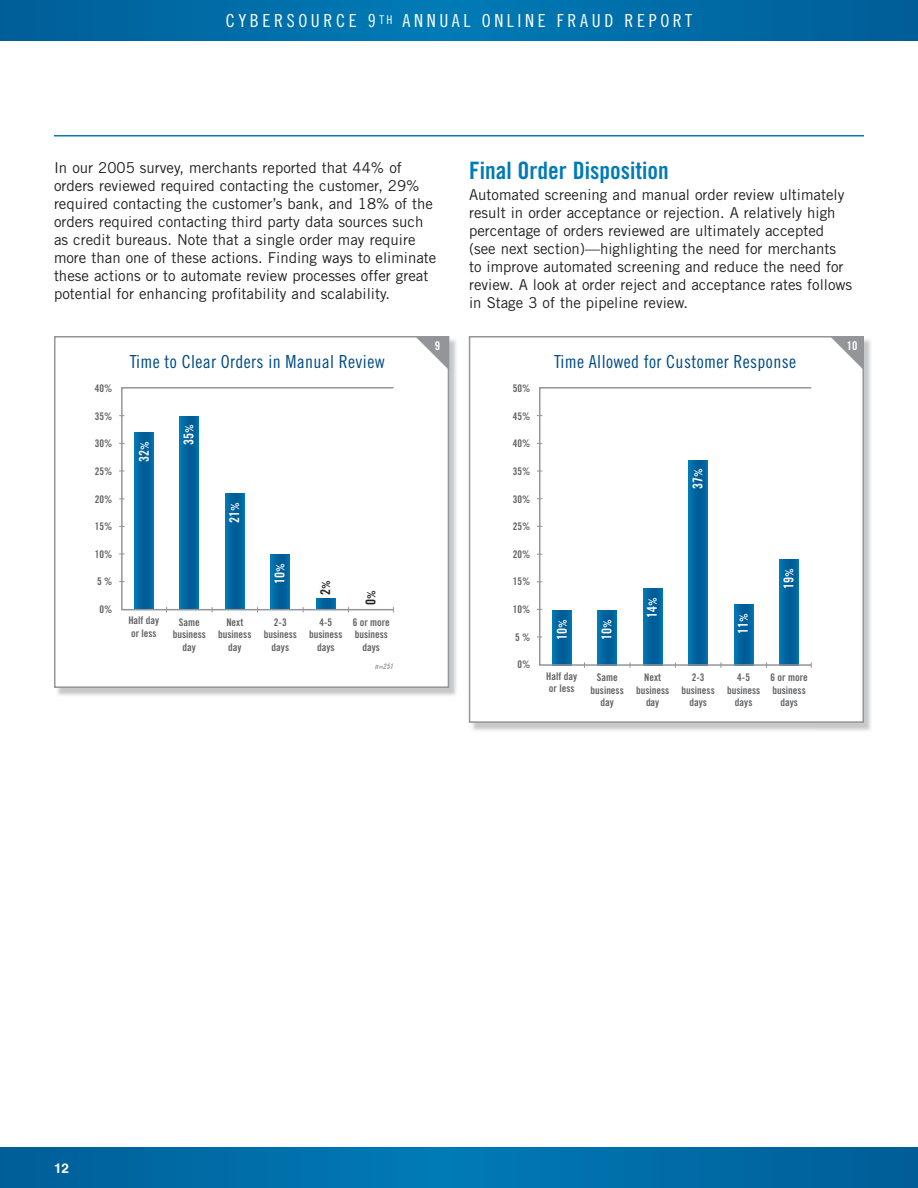
<style>
.page{position:relative;width:918px;height:1188px;background:#fff}
.page>*{position:absolute;margin:0;border:0;box-sizing:border-box;transform-origin:0 0}
.t1{font:24px "Trade Gothic LT Std Bd Cn 20";color:#007bb6}
.t2{font:18px "Trade Gothic Cond Eighteen";letter-spacing:.02em;color:#004b85}
.t3{font:18px "Trade Gothic LT Std Cn 18";letter-spacing:.2em;color:#fff}
.t4{font:15px/18px "Trade Gothic LT Std";color:#231f20}
.t5{font:13.5px "Trade Gothic Bold Cond Twenty";color:#fff}
.t6{font:13.5px "Trade Gothic Bold Cond Twenty";color:#231f20}
.t7{font:700 13.5px "Helvetica";color:#fff}
.t8{font:12px "Trade Gothic LT Std Bd Cn 20";color:#fff}
.t9{font:10.5px/12.6px "Trade Gothic Bold Cond Twenty";color:#636466;text-align:center}
.t10{font:7.5px "Trade Gothic Bold Cond Twenty Obl";color:#939598}
.s1{font-size:11.25px}
</style>
<div class="page">
<hr style="left:54px;top:135px;width:810px;height:1px;background:#007bb6">
<svg style="left:0;top:1148px;width:918px;height:40px;background:#006ba6"></svg>
<svg style="left:0;top:0;width:918px;height:40px;background:#006ba6"></svg>
<img style="left:57px;top:338px;width:400px;height:358px">
<div style="left:55px;top:337px;width:393px;height:350px;background:#fff"></div>
<svg style="left:134px;top:433px;width:19px;height:174px;background:#0066a1"></svg>
<div style="left:180px;top:416px;width:19px;height:194px;background:linear-gradient(to bottom,#00649e,#00649e)"></div>
<svg style="left:225px;top:494px;width:19px;height:113px;background:#0066a1"></svg>
<div style="left:271px;top:554px;width:19px;height:56px;background:linear-gradient(to bottom,#00649e,#00649e)"></div>
<svg style="left:316px;top:599px;width:19px;height:8px"></svg>
<div style="left:121px;top:387px;width:273px;height:223px;border:2px solid #939598"></div>
<div style="left:54px;top:336px;width:395px;height:352px;border:2px solid #939598"></div>
<svg style="left:415px;top:336px;width:34px;height:34px"></svg>
<img style="left:472px;top:339px;width:399px;height:392px">
<div style="left:470px;top:337px;width:393px;height:385px;background:#fff"></div>
<svg style="left:552px;top:610px;width:19px;height:53px"></svg>
<div style="left:598px;top:610px;width:19px;height:55px;background:linear-gradient(to bottom,#00649e,#00649e)"></div>
<svg style="left:643px;top:588px;width:19px;height:75px"></svg>
<div style="left:689px;top:461px;width:19px;height:204px;background:linear-gradient(to bottom,#00649e,#00649e)"></div>
<svg style="left:734px;top:604px;width:19px;height:59px"></svg>
<div style="left:780px;top:560px;width:19px;height:105px;background:linear-gradient(to bottom,#00649e,#00649e)"></div>
<div style="left:539px;top:387px;width:273px;height:279px;border:2px solid #939598"></div>
<div style="left:469px;top:336px;width:395px;height:387px;border:2px solid #939598"></div>
<svg style="left:830px;top:336px;width:34px;height:34px"></svg>
<p class="t3" style="left:226px;top:14px;width:468px">CYBERSOURCE 9<sup>TH</sup> ANNUAL ONLINE FRAUD REPORT</p>
<p class="t4" style="left:54px;top:160px;width:384px">In our 2005 survey, merchants reported that 44% of orders reviewed required contacting the customer, 29% required contacting the customer’s bank, and 18% of the orders required contacting third party data sources such as credit bureaus. Note that a single order may require more than one of these actions. Finding ways to eliminate these actions or to automate review processes offer great potential for enhancing profitability and scalability.</p>
<h1 class="t1" style="left:469px;top:162px;width:201px">Final Order Disposition</h1>
<p class="t4" style="left:469px;top:188px;width:385px">Automated screening and manual order review ultimately result in order acceptance or rejection. A relatively high percentage of orders reviewed are ultimately accepted (see next section)—highlighting the need for merchants<br>to improve automated screening and reduce the need for review. A look at order reject and acceptance rates follows in Stage 3 of the pipeline review.</p>
<p class="t8" style="left:435px;top:342px;width:7px">9</p>
<p class="t8" style="left:847px;top:342px;width:12px">10</p>
<p class="t2" style="left:130px;top:355px;width:256px">Time to Clear Orders in Manual Review</p>
<p class="t2" style="left:554px;top:355px;width:243px">Time Allowed for Customer Response</p>
<p class="t9" style="left:95px;top:382px;width:19px">40%</p>
<p class="t9" style="left:513px;top:382px;width:19px">50%</p>
<p class="t9" style="left:95px;top:410px;width:19px">35%</p>
<p class="t9" style="left:513px;top:410px;width:19px">45%</p>
<p class="t9" style="left:95px;top:437px;width:19px">30%</p>
<p class="t5" style="left:136px;top:462px;width:22px;rotate:-90deg">32<span class="s1">%</span></p>
<p class="t5" style="left:181px;top:445px;width:22px;rotate:-90deg">35<span class="s1">%</span></p>
<p class="t9" style="left:513px;top:437px;width:19px">40%</p>
<p class="t9" style="left:95px;top:465px;width:19px">25%</p>
<p class="t9" style="left:513px;top:465px;width:19px">35%</p>
<p class="t5" style="left:690px;top:489px;width:22px;rotate:-90deg">37<span class="s1">%</span></p>
<p class="t9" style="left:95px;top:493px;width:19px">20%</p>
<p class="t9" style="left:95px;top:520px;width:19px">15%</p>
<p class="t5" style="left:227px;top:523px;width:22px;rotate:-90deg">21<span class="s1">%</span></p>
<p class="t9" style="left:513px;top:493px;width:19px">30%</p>
<p class="t9" style="left:513px;top:520px;width:19px">25%</p>
<p class="t9" style="left:95px;top:548px;width:19px">10%</p>
<p class="t9" style="left:513px;top:548px;width:19px">20%</p>
<p class="t9" style="left:97px;top:575px;width:17px">5 %</p>
<p class="t9" style="left:100px;top:603px;width:14px">0%</p>
<p class="t9" style="left:128px;top:614px;width:32px;text-align:left">Half day or less</p>
<p class="t9" style="left:173px;top:616px;width:35px">Same business day</p>
<p class="t9" style="left:218px;top:616px;width:35px">Next business day</p>
<p class="t5" style="left:272px;top:584px;width:22px;rotate:-90deg">10<span class="s1">%</span></p>
<p class="t9" style="left:264px;top:616px;width:35px">2-3 business days</p>
<p class="t6" style="left:318px;top:595px;width:16px;rotate:-90deg">2<span class="s1">%</span></p>
<p class="t9" style="left:309px;top:616px;width:35px">4-5 business days</p>
<p class="t6" style="left:363px;top:605px;width:16px;rotate:-90deg">0<span class="s1">%</span></p>
<p class="t9" style="left:353px;top:616px;width:39px">6 or more business days</p>
<p class="t9" style="left:513px;top:576px;width:19px">15%</p>
<p class="t9" style="left:513px;top:603px;width:19px">10%</p>
<p class="t9" style="left:515px;top:631px;width:17px">5 %</p>
<p class="t5" style="left:554px;top:640px;width:22px;rotate:-90deg">10<span class="s1">%</span></p>
<p class="t5" style="left:599px;top:640px;width:22px;rotate:-90deg">10<span class="s1">%</span></p>
<p class="t5" style="left:644px;top:618px;width:22px;rotate:-90deg">14<span class="s1">%</span></p>
<p class="t5" style="left:735px;top:634px;width:22px;rotate:-90deg">11<span class="s1">%</span></p>
<p class="t5" style="left:781px;top:589px;width:22px;rotate:-90deg">19<span class="s1">%</span></p>
<p class="t10" style="left:375px;top:662px;width:20px">n=251</p>
<p class="t9" style="left:517px;top:658px;width:14px">0%</p>
<p class="t9" style="left:546px;top:670px;width:32px;text-align:left">Half day or less</p>
<p class="t9" style="left:591px;top:671px;width:35px">Same business day</p>
<p class="t9" style="left:636px;top:671px;width:35px">Next business day</p>
<p class="t9" style="left:682px;top:671px;width:35px">2-3 business days</p>
<p class="t9" style="left:727px;top:671px;width:35px">4-5 business days</p>
<p class="t9" style="left:771px;top:671px;width:39px">6 or more business days</p>
<p class="t7" style="left:54px;top:1163px;width:17px">12</p>
</div>
